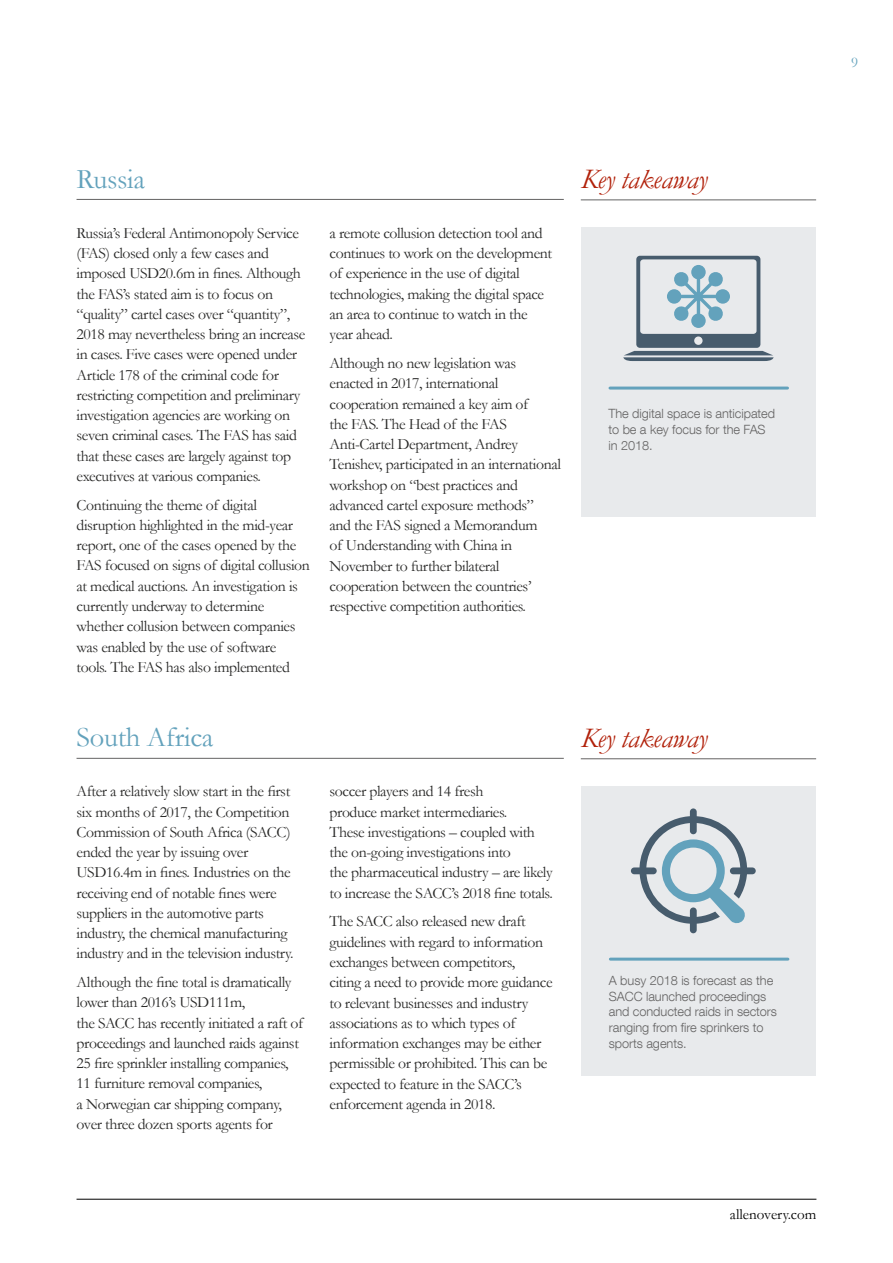
<style>
.page{position:relative;width:893px;height:1263px;background:#fff}
.page>*{position:absolute;margin:0;border:0;box-sizing:border-box;transform-origin:0 0}
.t1{font:italic 28.5px "Garamond AO";letter-spacing:-.01em;color:#b12009}
.t2{font:28.5px "Garamond AO";letter-spacing:-.01em;color:#63a2bc}
.t3{font:15.75px/20.2px "Garamond AO";letter-spacing:-.025em;color:#282827}
.t4{font:15px "Garamond AO";color:#000}
.t5{font:15px "Garamond AO";color:#63a2bc}
.t6{font:300 12.75px/15.8px "Helvetica Neue LT Com";letter-spacing:-.005em;color:#646363}
</style>
<div class="page">
<hr style="left:581px;top:758px;width:235px;height:1px;background:#646363">
<div style="left:581px;top:786px;width:235px;height:289px;background:#e8eaec"></div>
<div style="left:581px;top:228px;width:235px;height:289px;background:#e8eaec"></div>
<hr style="left:77px;top:758px;width:487px;height:1px;background:#646363">
<hr style="left:77px;top:199px;width:487px;height:1px;background:#646363">
<hr style="left:581px;top:199px;width:235px;height:1px;background:#646363">
<hr style="left:610px;top:958px;width:178px;height:3px;background:#63a2bc">
<hr style="left:610px;top:387px;width:177px;height:3px;background:#63a2bc">
<svg style="left:623px;top:256px;width:151px;height:105px"></svg>
<svg style="left:631px;top:808px;width:125px;height:125px"></svg>
<hr style="left:77px;top:1199px;width:739px;height:1px;background:#000">
<p class="t5" style="left:851px;top:52px;width:9px">9</p>
<h1 class="t2" style="left:77px;top:159px;width:70px">Russia</h1>
<h1 class="t1" style="left:581px;top:163px;width:128px">Key takeaway</h1>
<p class="t3" style="left:77px;top:222px;width:230px">Russia’s Federal Antimonopoly Service (FAS) closed only a few cases and imposed USD20.6m in fines. Although the FAS’s stated aim is to focus on “quality” cartel cases over “quantity”, 2018 may nevertheless bring an increase in cases. Five cases were opened under Article 178 of the criminal code for restricting competition and preliminary investigation agencies are working on seven criminal cases. The FAS has said that these cases are largely against top executives at various companies.</p>
<p class="t3" style="left:77px;top:494px;width:235px">Continuing the theme of digital disruption highlighted in the mid-year report, one of the cases opened by the FAS focused on signs of digital collusion at medical auctions. An investigation is currently underway to determine whether collusion between companies was enabled by the use of software tools. The FAS has also implemented</p>
<p class="t3" style="left:329px;top:222px;width:224px">a remote collusion detection tool and continues to work on the development of experience in the use of digital technologies, making the digital space an area to continue to watch in the year ahead.</p>
<p class="t3" style="left:329px;top:352px;width:233px">Although no new legislation was enacted in 2017, international cooperation remained a key aim of<br>the FAS. The Head of the FAS Anti-Cartel Department, Andrey Tenishev, participated in an international workshop on “best practices and advanced cartel exposure methods”<br>and the FAS signed a Memorandum<br>of Understanding with China in November to further bilateral cooperation between the countries’ respective competition authorities.</p>
<p class="t6" style="left:608px;top:405px;width:168px">The digital space is anticipated to be a key focus for the FAS in 2018.</p>
<h1 class="t2" style="left:77px;top:718px;width:138px">South Africa</h1>
<p class="t3" style="left:77px;top:781px;width:219px">After a relatively slow start in the first six months of 2017, the Competition Commission of South Africa (SACC) ended the year by issuing over USD16.4m in fines. Industries on the receiving end of notable fines were suppliers in the automotive parts industry, the chemical manufacturing industry and in the television industry.</p>
<p class="t3" style="left:77px;top:972px;width:228px">Although the fine total is dramatically lower than 2016’s USD111m,<br>the SACC has recently initiated a raft of proceedings and launched raids against 25 fire sprinkler installing companies, 11 furniture removal companies,<br>a Norwegian car shipping company, over three dozen sports agents for</p>
<p class="t3" style="left:329px;top:781px;width:225px">soccer players and 14 fresh<br>produce market intermediaries.<br>These investigations – coupled with the on-going investigations into<br>the pharmaceutical industry – are likely to increase the SACC’s 2018 fine totals.</p>
<p class="t3" style="left:329px;top:911px;width:225px">The SACC also released new draft guidelines with regard to information exchanges between competitors,<br>citing a need to provide more guidance to relevant businesses and industry associations as to which types of information exchanges may be either permissible or prohibited. This can be expected to feature in the SACC’s enforcement agenda in 2018.</p>
<h1 class="t1" style="left:581px;top:722px;width:128px">Key takeaway</h1>
<p class="t6" style="left:609px;top:972px;width:170px">A busy 2018 is forecast as the<br>SACC launched proceedings and conducted raids in sectors ranging from fire sprinkers to sports agents.</p>
<p class="t4" style="left:730px;top:1204px;width:88px">allenovery.com</p>
</div>
